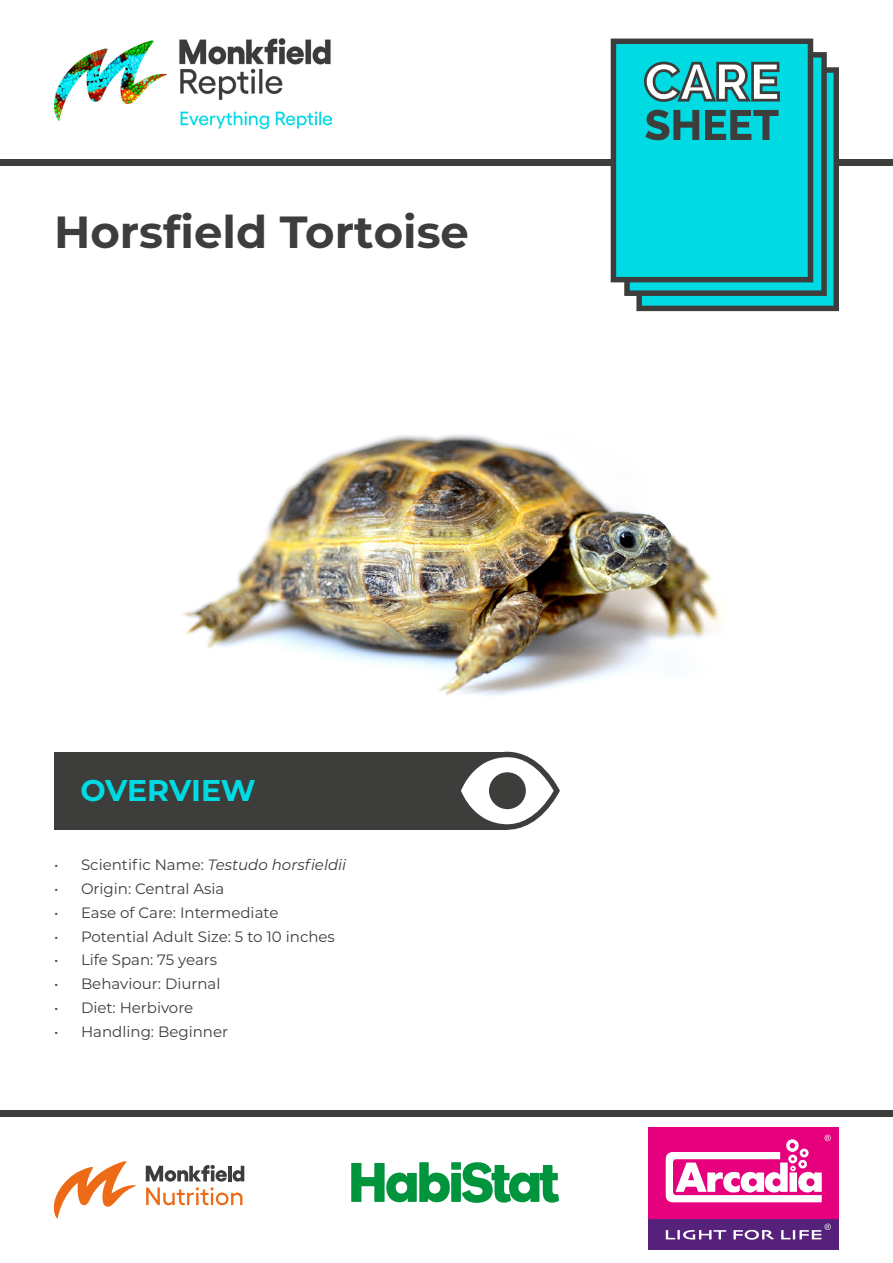
<style>
.page{position:relative;width:893px;height:1263px;background:#fff}
.page>*{position:absolute;margin:0;border:0;box-sizing:border-box;transform-origin:0 0}
.t1{font:700 45px "Montserrat";color:#3d3d3b}
.t2{font:700 30px "Montserrat";letter-spacing:-.01em;color:#00dbe3}
.t3{font:15px "Montserrat";color:#3d3d3b}
.t4{font:italic 15px "Montserrat";color:#3d3d3b}
.s1{font-style:normal}
</style>
<div class="page">
<img style="left:116px;top:141px;width:661px;height:611px">
<div style="left:0;top:1110px;width:893px;height:6px;background:#3d3d3b"></div>
<div style="left:0;top:160px;width:893px;height:6px;background:#3d3d3b"></div>
<svg style="left:351px;top:1162px;width:208px;height:41px"></svg>
<div style="left:54px;top:752px;width:454px;height:78px;background:#3d3d3b"></div>
<svg style="left:461px;top:752px;width:99px;height:78px"></svg>
<div style="left:489px;top:772px;width:37px;height:37px;background:#3d3d3b;border-radius:50%"></div>
<svg style="left:636px;top:67px;width:203px;height:244px;background:#1a979a"></svg>
<svg style="left:624px;top:52px;width:203px;height:244px;background:#1a9599"></svg>
<svg style="left:611px;top:39px;width:202px;height:243px;background:#06c8cf"></svg>
<svg style="left:644px;top:62px;width:136px;height:40px"></svg>
<svg style="left:645px;top:110px;width:54px;height:30px;background:#228183"></svg>
<svg style="left:705px;top:110px;width:73px;height:30px;background:#218486"></svg>
<img style="left:54px;top:39px;width:278px;height:89px">
<svg style="left:146px;top:1165px;width:81px;height:16px"></svg>
<hr style="left:228px;top:1166px;width:4px;height:15px;background:#3d3d3b">
<svg style="left:233px;top:1166px;width:11px;height:15px"></svg>
<svg style="left:146px;top:1187px;width:96px;height:18px"></svg>
<svg style="left:53px;top:1161px;width:84px;height:58px"></svg>
<div style="left:648px;top:1127px;width:191px;height:92px;background:#e6007d"></div>
<div style="left:648px;top:1219px;width:191px;height:31px;background:#56217a"></div>
<svg style="left:666px;top:1135px;width:165px;height:67px"></svg>
<svg style="left:666px;top:1230px;width:60px;height:9px"></svg>
<svg style="left:733px;top:1230px;width:41px;height:10px"></svg>
<svg style="left:781px;top:1223px;width:50px;height:16px"></svg>
<p class="t1" style="left:54px;top:200px;width:416px">Horsfield Tortoise</p>
<p class="t2" style="left:81px;top:768px;width:177px">OVERVIEW</p>
<p class="t4" style="left:54px;top:855px;width:294px"><span class="s1">• Scientific Name:</span> Testudo horsfieldii</p>
<p class="t3" style="left:54px;top:878px;width:172px">• Origin: Central Asia</p>
<p class="t3" style="left:54px;top:902px;width:226px">• Ease of Care: Intermediate</p>
<p class="t3" style="left:54px;top:926px;width:282px">• Potential Adult Size: 5 to 10 inches</p>
<p class="t3" style="left:54px;top:950px;width:165px">• Life Span: 75 years</p>
<p class="t3" style="left:54px;top:973px;width:168px">• Behaviour: Diurnal</p>
<p class="t3" style="left:54px;top:997px;width:141px">• Diet: Herbivore</p>
<p class="t3" style="left:54px;top:1021px;width:176px">• Handling: Beginner</p>
</div>
